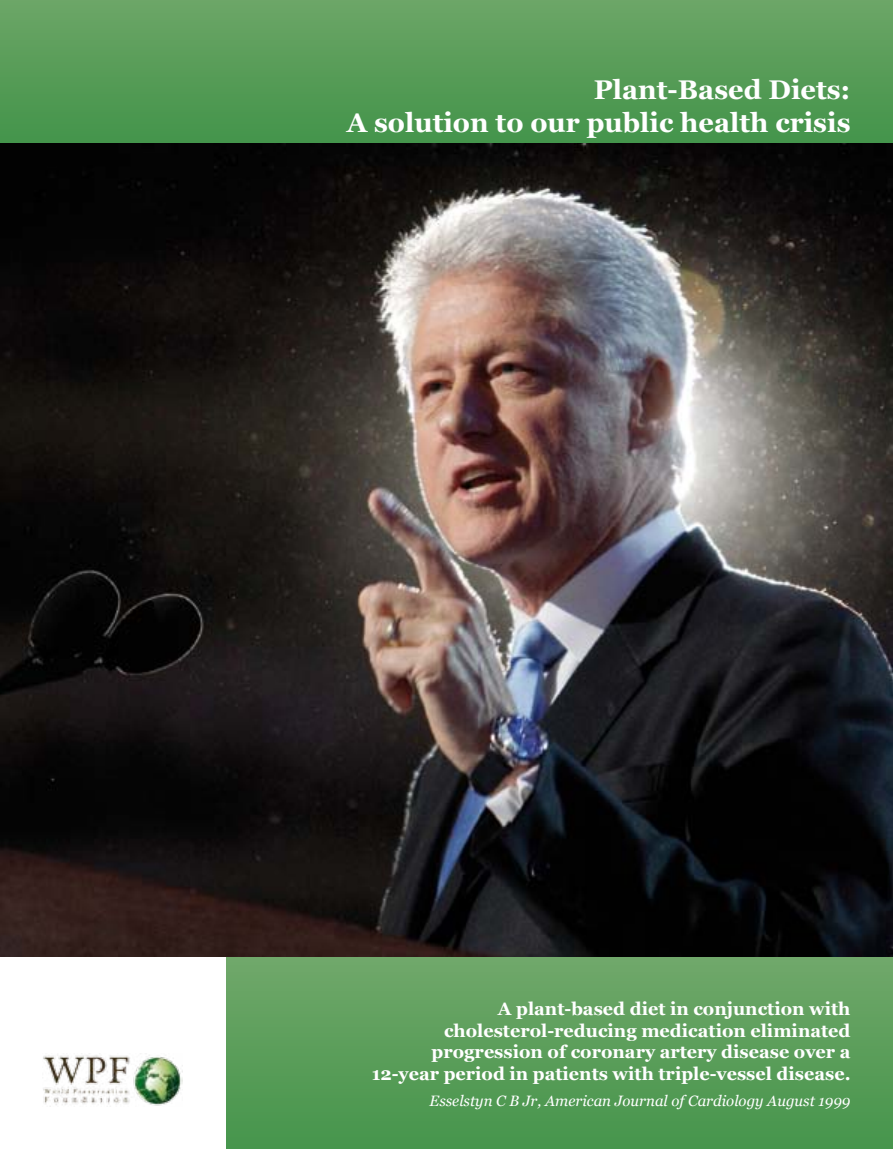
<style>
.page{position:relative;width:893px;height:1149px;background:#fff}
.page>*{position:absolute;margin:0;border:0;box-sizing:border-box;transform-origin:0 0}
.t1{font:700 27px/32.4px "Georgia";color:#fff;text-align:right}
.t2{font:700 18px/21.6px "Georgia";color:#fff;text-align:right}
.t3{font:italic 15px "Georgia";color:#fff}
</style>
<div class="page">
<img style="left:0;top:142px;width:893px;height:815px">
<div style="left:0;top:957px;width:893px;height:191px;background:linear-gradient(to bottom,#70a86a,#46954c)"></div>
<div style="left:0;top:957px;width:225px;height:191px;background:#fff"></div>
<div style="left:0;top:0;width:893px;height:142px;background:linear-gradient(to bottom,#6ca666,#44944a)"></div>
<img style="left:43px;top:1055px;width:140px;height:51px">
<h1 class="t1" style="left:347px;top:74px;width:505px">Plant-Based Diets:<br>A solution to our public health crisis</h1>
<p class="t2" style="left:372px;top:997px;width:480px">A plant-based diet in conjunction with cholesterol-reducing medication eliminated progression of coronary artery disease over a 12-year period in patients with triple-vessel disease.</p>
<p class="t3" style="left:430px;top:1091px;width:422px">Esselstyn C B Jr, American Journal of Cardiology August 1999</p>
</div>
